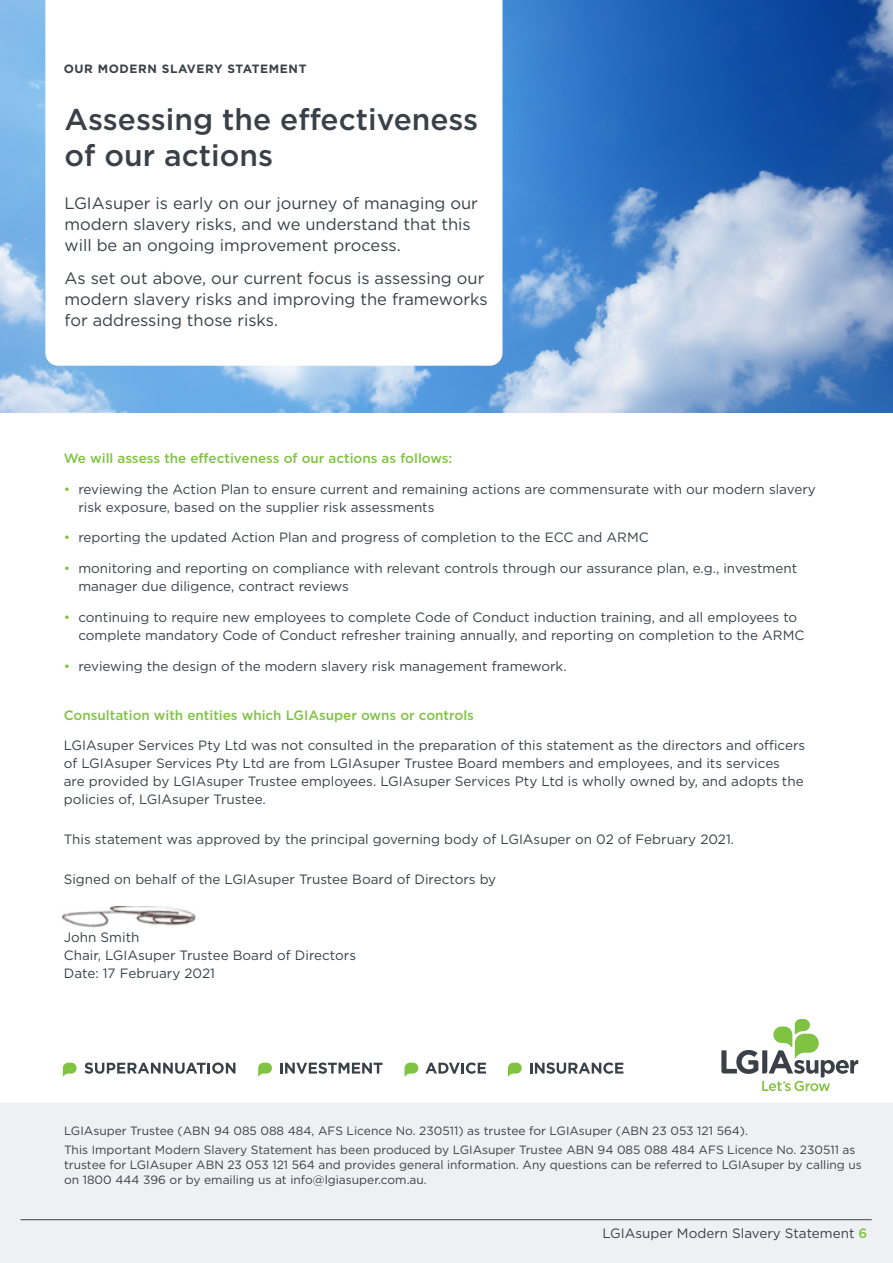
<style>
.page{position:relative;width:893px;height:1263px;background:#fff}
.page>*{position:absolute;margin:0;border:0;box-sizing:border-box;transform-origin:0 0}
.t1{font:500 30px/36px "Gotham";color:#394048}
.t2{font:16.5px/21px "Gotham";color:#394048}
.t3{font:13.5px/18px "Gotham";color:#394048}
.t4{font:500 13.5px "Gotham";color:#80c342}
.t5{font:12px/19.2px "Gotham";color:#394048}
.t6{font:700 12px "Gotham";letter-spacing:.05em;color:#394048}
.s1{color:#80c342}
.s2{font-weight:500;color:#80c342}
</style>
<div class="page">
<div style="left:0;top:1103px;width:893px;height:160px;background:#eff0f3"></div>
<img style="left:0;top:0;width:893px;height:412px">
<hr style="left:21px;top:1219px;width:851px;height:1px;background:#394048">
<svg style="left:721px;top:1019px;width:137px;height:72px"></svg>
<svg style="left:280px;top:1062px;width:103px;height:12px"></svg>
<svg style="left:258px;top:1063px;width:14px;height:13px"></svg>
<svg style="left:63px;top:1063px;width:14px;height:13px"></svg>
<svg style="left:425px;top:1062px;width:61px;height:12px"></svg>
<svg style="left:405px;top:1063px;width:13px;height:13px"></svg>
<svg style="left:530px;top:1062px;width:93px;height:12px"></svg>
<svg style="left:508px;top:1063px;width:14px;height:13px"></svg>
<svg style="left:85px;top:1062px;width:150px;height:12px"></svg>
<svg style="left:45px;top:0;width:457px;height:366px"></svg>
<img style="left:63px;top:907px;width:133px;height:20px">
<p class="t6" style="left:64px;top:61px;width:244px">OUR MODERN SLAVERY STATEMENT</p>
<h1 class="t1" style="left:64px;top:101px;width:415px">Assessing the effectiveness of our actions</h1>
<p class="t2" style="left:64px;top:192px;width:415px">LGIAsuper is early on our journey of managing our modern slavery risks, and we understand that this will be an ongoing improvement process.</p>
<p class="t2" style="left:64px;top:268px;width:425px">As set out above, our current focus is assessing our modern slavery risks and improving the frameworks for addressing those risks.</p>
<p class="t4" style="left:64px;top:449px;width:390px">We will assess the effectiveness of our actions as follows:</p>
<p class="t3" style="left:78px;top:480px;width:739px;text-indent:-15px"><span class="s1">•</span> reviewing the Action Plan to ensure current and remaining actions are commensurate with our modern slavery risk exposure, based on the supplier risk assessments</p>
<p class="t3" style="left:64px;top:528px;width:586px"><span class="s1">•</span> reporting the updated Action Plan and progress of completion to the ECC and ARMC</p>
<p class="t3" style="left:78px;top:559px;width:720px;text-indent:-15px"><span class="s1">•</span> monitoring and reporting on compliance with relevant controls through our assurance plan, e.g., investment manager due diligence, contract reviews</p>
<p class="t3" style="left:78px;top:608px;width:727px;text-indent:-15px"><span class="s1">•</span> continuing to require new employees to complete Code of Conduct induction training, and all employees to complete mandatory Code of Conduct refresher training annually, and reporting on completion to the ARMC</p>
<p class="t3" style="left:64px;top:657px;width:504px"><span class="s1">•</span> reviewing the design of the modern slavery risk management framework.</p>
<p class="t4" style="left:64px;top:706px;width:412px">Consultation with entities which LGIAsuper owns or controls</p>
<p class="t3" style="left:64px;top:736px;width:743px">LGIAsuper Services Pty Ltd was not consulted in the preparation of this statement as the directors and officers of LGIAsuper Services Pty Ltd are from LGIAsuper Trustee Board members and employees, and its services<br>are provided by LGIAsuper Trustee employees. LGIAsuper Services Pty Ltd is wholly owned by, and adopts the policies of, LGIAsuper Trustee.</p>
<p class="t3" style="left:64px;top:829px;width:672px">This statement was approved by the principal governing body of LGIAsuper on 02 of February 2021.</p>
<p class="t3" style="left:64px;top:870px;width:434px">Signed on behalf of the LGIAsuper Trustee Board of Directors by</p>
<p class="t3" style="left:64px;top:928px;width:294px">John Smith<br>Chair, LGIAsuper Trustee Board of Directors<br>Date: 17 February 2021</p>
<p class="t5" style="left:64px;top:1120px;width:793px">LGIAsuper Trustee (ABN 94 085 088 484, AFS Licence No. 230511) as trustee for LGIAsuper (ABN 23 053 121 564).<br>This Important Modern Slavery Statement has been produced by LGIAsuper Trustee ABN 94 085 088 484 AFS Licence No. 230511 as</p>
<p class="t5" style="left:64px;top:1157px;width:799px;line-height:15px">trustee for LGIAsuper ABN 23 053 121 564 and provides general information. Any questions can be referred to LGIAsuper by calling us on 1800 444 396 or by emailing us at info@lgiasuper.com.au.</p>
<p class="t3" style="left:602px;top:1224px;width:267px">LGIAsuper Modern Slavery Statement <span class="s2">6</span></p>
</div>
